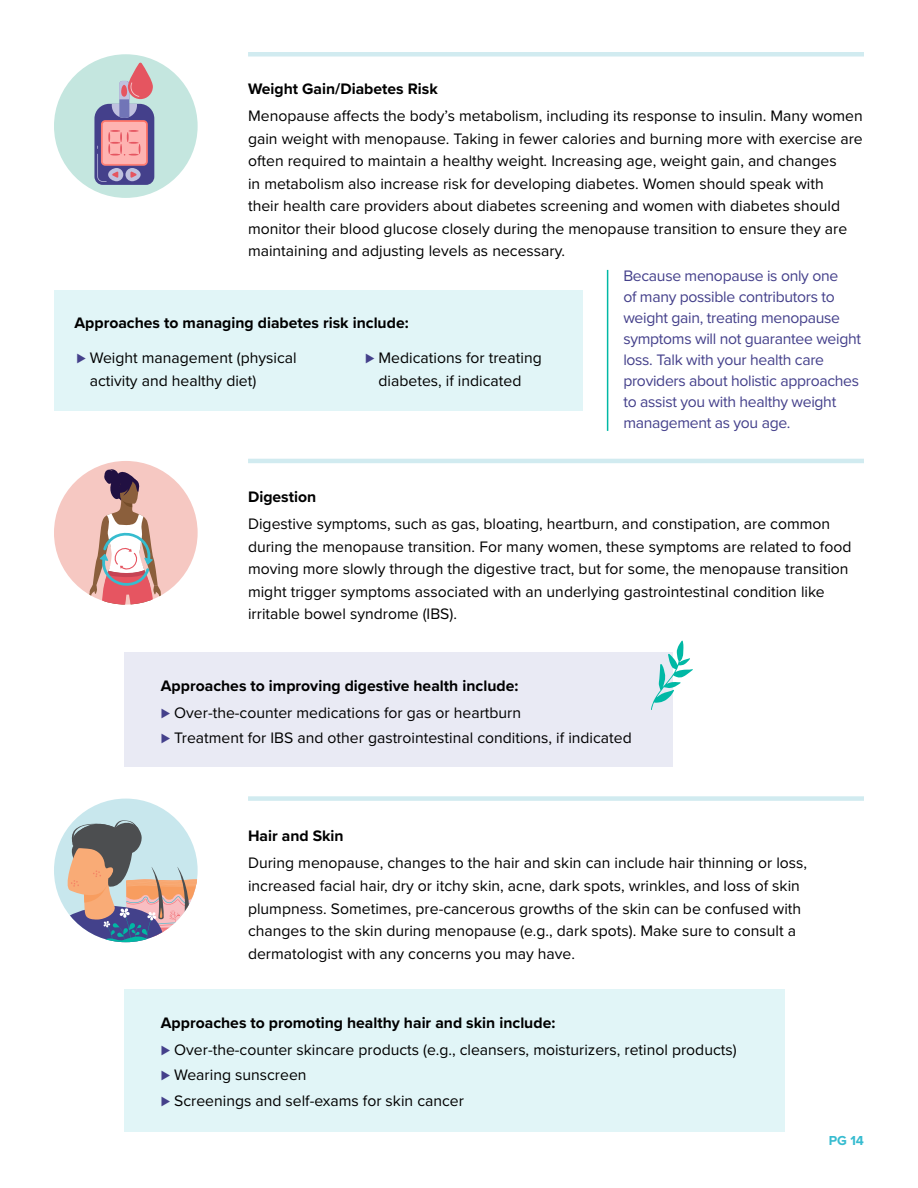
<style>
.page{position:relative;width:918px;height:1188px;background:#fff}
.page>*{position:absolute;margin:0;border:0;box-sizing:border-box;transform-origin:0 0}
.t1{font:15.75px/22.5px "Proxima Nova";color:#000}
.t2{font:15.75px/21px "Proxima Nova";letter-spacing:-.02em;color:#44408b}
.t3{font:700 15.75px/27px "Proxima Nova";color:#000}
.t4{font:700 13.5px "Proxima Nova";color:#37bcd0}
.s1{color:#44408b}
.s2{font-weight:400;color:#44408b}
.s3{font-weight:400}
.s4{font-weight:700}
</style>
<div class="page">
<div style="left:54px;top:799px;width:144px;height:143px;background:#c8e7ed;border-radius:50%"></div>
<svg style="left:54px;top:820px;width:144px;height:122px"></svg>
<div style="left:54px;top:461px;width:144px;height:144px;background:#f6c8c2;border-radius:50%"></div>
<svg style="left:88px;top:469px;width:74px;height:136px"></svg>
<div style="left:248px;top:52px;width:616px;height:5px;background:#d1ebf0"></div>
<hr style="left:248px;top:459px;width:616px;height:4px;background:#d1ebf0">
<div style="left:248px;top:796px;width:616px;height:5px;background:#d1ebf0"></div>
<div style="left:124px;top:653px;width:549px;height:114px;background:#e9eaf4"></div>
<svg style="left:651px;top:640px;width:42px;height:70px"></svg>
<div style="left:124px;top:989px;width:661px;height:143px;background:#e1f5f7"></div>
<div style="left:54px;top:54px;width:144px;height:144px;background:#c4e6df;border-radius:50%"></div>
<svg style="left:94px;top:62px;width:60px;height:123px"></svg>
<hr style="left:607px;top:270px;width:1px;height:161px;background:#00b8a5">
<div style="left:54px;top:290px;width:529px;height:121px;background:#e1f5f7"></div>
<p class="t3" style="left:248px;top:75px;width:191px">Weight Gain/Diabetes Risk</p>
<p class="t1" style="left:248px;top:104px;width:616px">Menopause affects the body’s metabolism, including its response to insulin. Many women gain weight with menopause. Taking in fewer calories and burning more with exercise are often required to maintain a healthy weight. Increasing age, weight gain, and changes<br>in metabolism also increase risk for developing diabetes. Women should speak with<br>their health care providers about diabetes screening and women with diabetes should monitor their blood glucose closely during the menopause transition to ensure they are maintaining and adjusting levels as necessary.</p>
<p class="t3" style="left:74px;top:309px;width:336px">Approaches to managing diabetes risk include:</p>
<p class="t1" style="left:90px;top:346px;width:208px;text-indent:-13px"><span class="s1">⊲</span> Weight management (physical activity and healthy diet)</p>
<p class="t1" style="left:365px;top:346px;width:178px;text-align:center"><span class="s1">⊲</span> Medications for treating diabetes, if indicated</p>
<p class="t2" style="left:623px;top:265px;width:239px">Because menopause is only one<br>of many possible contributors to weight gain, treating menopause symptoms will not guarantee weight loss. Talk with your health care providers about holistic approaches to assist you with healthy weight management as you age.</p>
<p class="t3" style="left:248px;top:483px;width:70px">Digestion</p>
<p class="t1" style="left:248px;top:512px;width:605px">Digestive symptoms, such as gas, bloating, heartburn, and constipation, are common during the menopause transition. For many women, these symptoms are related to food moving more slowly through the digestive tract, but for some, the menopause transition might trigger symptoms associated with an underlying gastrointestinal condition like irritable bowel syndrome (IBS).</p>
<p class="t3" style="left:161px;top:672px;width:362px">Approaches to improving digestive health include: <span class="s2">⊲</span> <span class="s3">Over-the-counter medications for gas or heartburn</span></p>
<p class="t1" style="left:161px;top:726px;width:472px"><span class="s1">⊲</span> Treatment for IBS and other gastrointestinal conditions, if indicated</p>
<p class="t3" style="left:248px;top:822px;width:97px">Hair and Skin</p>
<p class="t1" style="left:248px;top:851px;width:561px">During menopause, changes to the hair and skin can include hair thinning or loss, increased facial hair, dry or itchy skin, acne, dark spots, wrinkles, and loss of skin plumpness. Sometimes, pre-cancerous growths of the skin can be confused with changes to the skin during menopause (e.g., dark spots). Make sure to consult a dermatologist with any concerns you may have.</p>
<p class="t1" style="left:161px;top:1008px;width:577px;line-height:27px"><span class="s4">Approaches to promoting healthy hair and skin include:<br></span><span class="s1">⊲</span> Over-the-counter skincare products (e.g., cleansers, moisturizers, retinol products)</p>
<p class="t1" style="left:161px;top:1062px;width:305px;line-height:25.5px"><span class="s1">⊲</span> Wearing sunscreen<br><span class="s1">⊲</span> Screenings and self-exams for skin cancer</p>
<p class="t4" style="left:829px;top:1130px;width:37px">PG 14</p>
</div>
